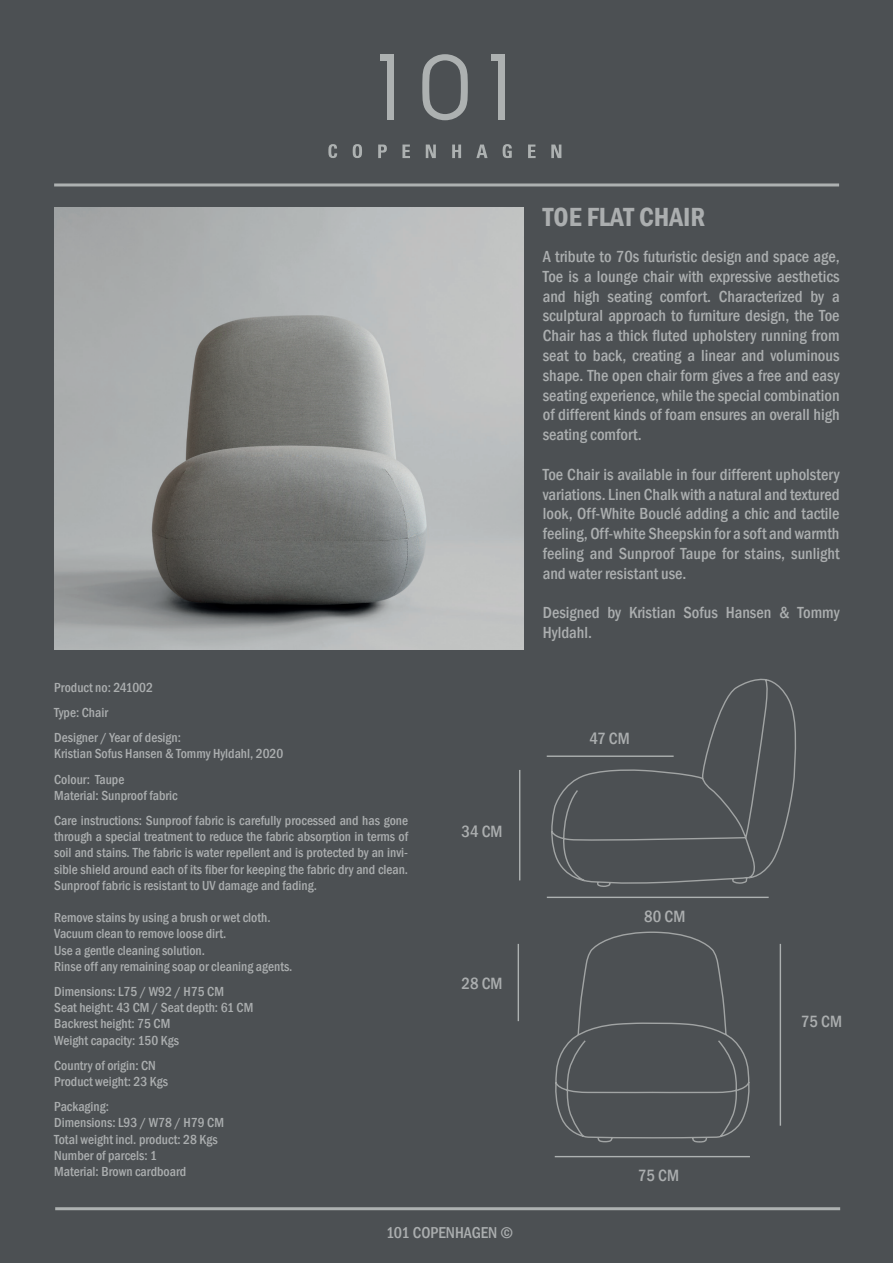
<style>
.page{position:relative;width:893px;height:1263px;background:#4c5053}
.page>*{position:absolute;margin:0;border:0;box-sizing:border-box;transform-origin:0 0}
.t1{font:600 condensed 27px "Franklin Gothic";color:#abaeaf}
.t2{font:500 condensed 16.8px "Franklin Gothic";color:#abaeaf}
.t3{font:500 condensed 16.5px/19.8px "Franklin Gothic";color:#abaeaf;text-align:justify}
.t4{font:500 condensed 16.2px "Franklin Gothic";color:#abaeaf}
.t5{font:500 condensed 13.5px/16.2px "Franklin Gothic";color:#abaeaf}
</style>
<div class="page">
<svg style="left:422px;top:54px;width:46px;height:66px"></svg>
<div style="left:498px;top:58px;width:6px;height:62px;background:#adb1b1"></div>
<div style="left:491px;top:54px;width:13px;height:7px;background:#adb1b1"></div>
<div style="left:387px;top:58px;width:7px;height:62px;background:#adb1b1"></div>
<div style="left:380px;top:54px;width:13px;height:7px;background:#adb1b1"></div>
<svg style="left:328px;top:144px;width:9px;height:14px"></svg>
<svg style="left:353px;top:144px;width:9px;height:14px"></svg>
<svg style="left:378px;top:145px;width:9px;height:13px"></svg>
<svg style="left:402px;top:145px;width:8px;height:13px"></svg>
<svg style="left:426px;top:145px;width:10px;height:13px"></svg>
<svg style="left:452px;top:145px;width:9px;height:13px"></svg>
<svg style="left:476px;top:145px;width:12px;height:13px"></svg>
<svg style="left:503px;top:144px;width:9px;height:14px"></svg>
<svg style="left:528px;top:145px;width:8px;height:13px"></svg>
<svg style="left:551px;top:145px;width:10px;height:13px"></svg>
<hr style="left:54px;top:183px;width:785px;height:3px;background:#adb1b1">
<hr style="left:55px;top:1207px;width:785px;height:3px;background:#adb1b1">
<hr style="left:780px;top:944px;width:1px;height:182px;background:#adb1b1">
<hr style="left:555px;top:1156px;width:195px;height:1px;background:#adb1b1">
<hr style="left:547px;top:897px;width:222px;height:1px;background:#adb1b1">
<img style="left:54px;top:207px;width:469px;height:442px">
<hr style="left:519px;top:770px;width:1px;height:110px;background:#adb1b1">
<hr style="left:518px;top:944px;width:1px;height:77px;background:#adb1b1">
<svg style="left:555px;top:931px;width:195px;height:212px"></svg>
<svg style="left:547px;top:678px;width:250px;height:209px"></svg>
<p class="t5" style="left:54px;top:674px;width:128px;line-height:25.2px">Product no: 241002<br>Type: Chair<br>Designer / Year of design:</p>
<p class="t5" style="left:54px;top:741px;width:231px;line-height:25.2px">Kristian Sofus Hansen &amp; Tommy Hyldahl, 2020<br>Colour: Taupe</p>
<p class="t5" style="left:54px;top:782px;width:355px;line-height:25.2px">Material: Sunproof fabric<br>Care instructions: Sunproof fabric is carefully processed and has gone</p>
<p class="t5" style="left:54px;top:828px;width:355px;text-align:justify">through a special treatment to reduce the fabric absorption in terms of soil and stains. The fabric is water repellent and is protected by an invi&shy;sible shield around each of its fiber for keeping the fabric dry and clean.<br>Sunproof fabric is resistant to UV damage and fading.</p>
<p class="t5" style="left:54px;top:909px;width:240px">Remove stains by using a brush or wet cloth.<br>Vacuum clean to remove loose dirt.<br>Use a gentle cleaning solution.<br>Rinse off any remaining soap or cleaning agents.</p>
<p class="t5" style="left:54px;top:983px;width:201px">Dimensions: L75 / W92 / H75 CM<br>Seat height: 43 CM / Seat depth: 61 CM<br>Backrest height: 75 CM<br>Weight capacity: 150 Kgs</p>
<p class="t5" style="left:54px;top:1057px;width:115px">Country of origin: CN<br>Product weight: 23 Kgs</p>
<p class="t5" style="left:54px;top:1098px;width:171px">Packaging:<br>Dimensions: L93 / W78 / H79 CM<br>Total weight incl. product: 28 Kgs<br>Number of parcels: 1<br>Material: Brown cardboard</p>
<p class="t2" style="left:461px;top:820px;width:43px">34 CM</p>
<p class="t2" style="left:461px;top:972px;width:43px">28 CM</p>
<p class="t4" style="left:386px;top:1222px;width:128px">101 COPENHAGEN ©</p>
<h1 class="t1" style="left:543px;top:199px;width:164px">TOE FLAT CHAIR</h1>
<p class="t3" style="left:543px;top:246px;width:298px">A tribute to 70s futuristic design and space age, Toe is a lounge chair with expressive aesthetics and high seating comfort. Characterized by a sculptural approach to furniture design, the Toe Chair has a thick fluted upholstery running from seat to back, creating a linear and voluminous shape. The open chair form gives a free and easy seating experience, while the special combination of different kinds of foam ensures an overall high seating comfort.</p>
<p class="t3" style="left:543px;top:464px;width:298px">Toe Chair is available in four different upholstery variations. Linen Chalk with a natural and textured look, Off-White Bouclé adding a chic and tactile feeling, Off-white Sheepskin for a soft and warmth feeling and Sunproof Taupe for stains, sunlight and water resistant use.</p>
<p class="t3" style="left:543px;top:603px;width:298px">Designed by Kristian Sofus Hansen &amp; Tommy<br>Hyldahl.</p>
<p class="t2" style="left:589px;top:728px;width:42px">47 CM</p>
<p class="t2" style="left:644px;top:905px;width:43px">80 CM</p>
<p class="t2" style="left:638px;top:1164px;width:43px">75 CM</p>
<p class="t2" style="left:801px;top:1010px;width:43px">75 CM</p>
</div>
